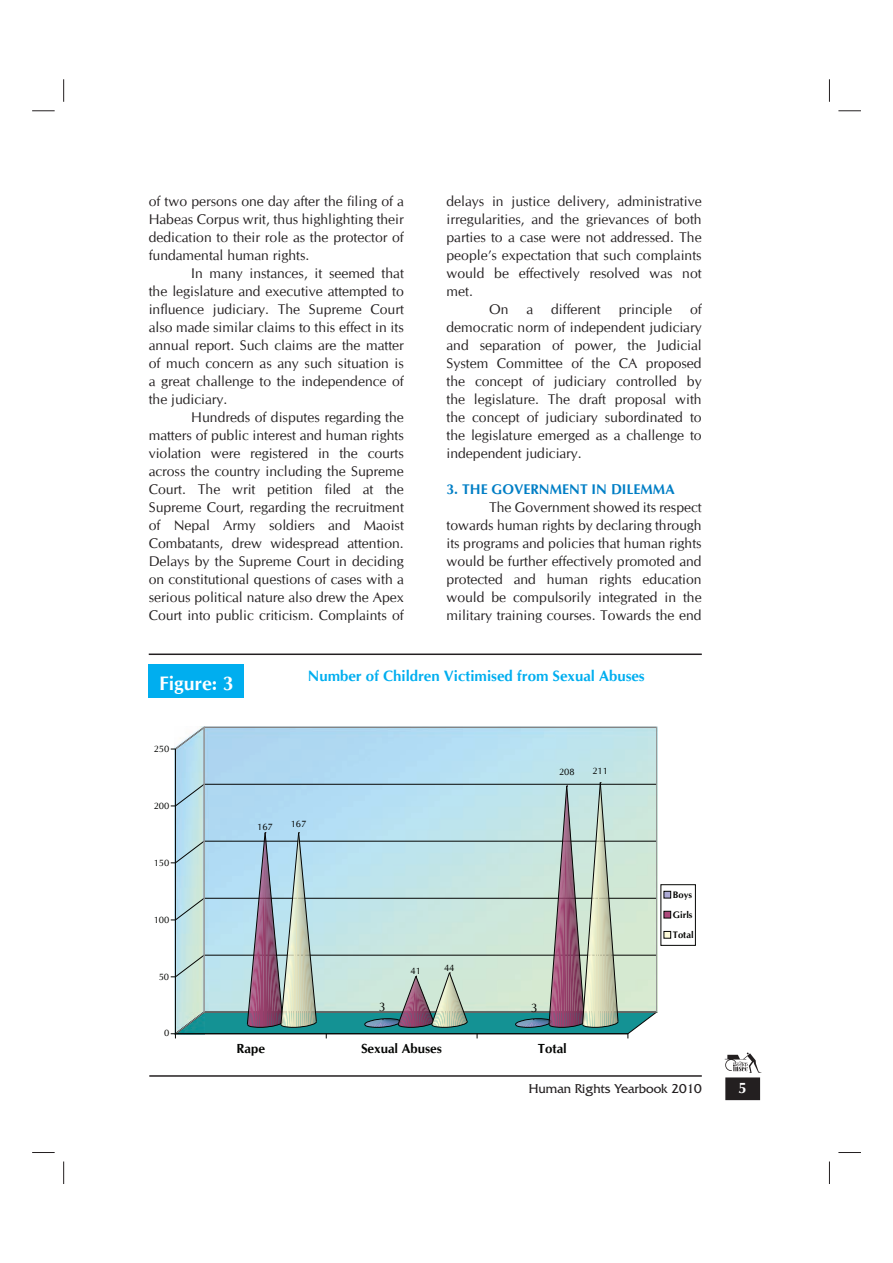
<style>
.page{position:relative;width:893px;height:1263px;background:#fff}
.page>*{position:absolute;margin:0;border:0;box-sizing:border-box;transform-origin:0 0}
.t1{font:700 19.5px "CG Omega";color:#fff}
.t2{font:700 15px "CG Omega";color:#00aeef}
.t3{font:700 15px "CG Omega";color:#fff}
.t4{font:14.1px/18px "CG Omega";color:#231f20;text-align:justify}
.t5{font:700 14.1px "CG Omega";color:#007ec5}
.t6{font:13.5px "Friz Quadrata";color:#231f20}
.t7{font:700 13.2px "CG Omega";color:#040503}
.t8{font:12.45px "CG Omega";color:#040503}
.t9{font:9.45px "CG Omega";color:#040503}
.t10{font:700 9.45px/20.1px "CG Omega";color:#040503}
</style>
<div class="page">
<hr style="left:149px;top:1075px;width:552px;height:2px;background:#231f20">
<div style="left:726px;top:1078px;width:33px;height:21px;background:#231f20"></div>
<div style="left:725px;top:1077px;width:35px;height:23px;border:2px solid #231f20"></div>
<svg style="left:724px;top:1053px;width:37px;height:20px"></svg>
<svg style="left:171px;top:726px;width:485px;height:312px;background:#b2ced3"></svg>
<div style="left:664px;top:891px;width:6px;height:7px;background:#acaad4"></div>
<div style="left:663px;top:891px;width:7px;height:7px;border:1px solid #040503"></div>
<div style="left:664px;top:911px;width:6px;height:7px;background:#ad497b"></div>
<div style="left:663px;top:911px;width:7px;height:7px;border:1px solid #040503"></div>
<div style="left:664px;top:931px;width:6px;height:7px;background:#fcfad8"></div>
<div style="left:149px;top:664px;width:95px;height:34px;background:#00aeef"></div>
<hr style="left:149px;top:654px;width:552px;height:1px;background:#231f20">
<svg style="left:32px;top:111px;width:23px;height:1px"></svg>
<svg style="left:838px;top:111px;width:22px;height:1px"></svg>
<svg style="left:32px;top:1152px;width:23px;height:1px"></svg>
<svg style="left:838px;top:1152px;width:22px;height:1px"></svg>
<svg style="left:63px;top:79px;width:1px;height:23px"></svg>
<svg style="left:63px;top:1162px;width:1px;height:22px"></svg>
<svg style="left:829px;top:79px;width:1px;height:23px"></svg>
<svg style="left:829px;top:1162px;width:1px;height:22px"></svg>
<p class="t4" style="left:149px;top:192px;width:257px">of two persons one day after the filing of a</p>
<p class="t4" style="left:149px;top:210px;width:256px">Habeas Corpus writ, thus highlighting their</p>
<p class="t4" style="left:149px;top:228px;width:256px">dedication to their role as the protector of</p>
<p class="t4" style="left:149px;top:246px;width:162px">fundamental human rights.</p>
<p class="t4" style="left:191px;top:264px;width:214px">In many instances, it seemed that</p>
<p class="t4" style="left:149px;top:282px;width:256px">the legislature and executive attempted to</p>
<p class="t4" style="left:149px;top:300px;width:257px">influence judiciary. The Supreme Court</p>
<p class="t4" style="left:149px;top:318px;width:256px">also made similar claims to this effect in its</p>
<p class="t4" style="left:149px;top:336px;width:256px">annual report. Such claims are the matter</p>
<p class="t4" style="left:149px;top:354px;width:256px">of much concern as any such situation is</p>
<p class="t4" style="left:149px;top:372px;width:256px">a great challenge to the independence of</p>
<p class="t4" style="left:149px;top:390px;width:80px">the judiciary.</p>
<p class="t4" style="left:191px;top:408px;width:214px">Hundreds of disputes regarding the</p>
<p class="t4" style="left:149px;top:426px;width:256px">matters of public interest and human rights</p>
<p class="t4" style="left:149px;top:444px;width:256px">violation were registered in the courts</p>
<p class="t4" style="left:149px;top:462px;width:256px">across the country including the Supreme</p>
<p class="t4" style="left:149px;top:480px;width:257px">Court. The writ petition filed at the</p>
<p class="t4" style="left:149px;top:498px;width:257px">Supreme Court, regarding the recruitment</p>
<p class="t4" style="left:149px;top:516px;width:257px">of Nepal Army soldiers and Maoist</p>
<p class="t4" style="left:149px;top:534px;width:256px">Combatants, drew widespread attention.</p>
<p class="t4" style="left:149px;top:552px;width:256px">Delays by the Supreme Court in deciding</p>
<p class="t4" style="left:149px;top:570px;width:256px">on constitutional questions of cases with a</p>
<p class="t4" style="left:149px;top:588px;width:256px">serious political nature also drew the Apex</p>
<p class="t4" style="left:149px;top:606px;width:256px">Court into public criticism. Complaints of</p>
<p class="t4" style="left:446px;top:192px;width:256px">delays in justice delivery, administrative</p>
<p class="t4" style="left:446px;top:210px;width:256px">irregularities, and the grievances of both</p>
<p class="t4" style="left:446px;top:228px;width:256px">parties to a case were not addressed. The</p>
<p class="t4" style="left:446px;top:246px;width:256px">people’s expectation that such complaints</p>
<p class="t4" style="left:446px;top:264px;width:256px">would be effectively resolved was not</p>
<p class="t4" style="left:446px;top:282px;width:28px">met.</p>
<p class="t4" style="left:489px;top:300px;width:21px">On</p>
<p class="t4" style="left:526px;top:300px;width:8px">a</p>
<p class="t4" style="left:551px;top:300px;width:51px">different</p>
<p class="t4" style="left:618px;top:300px;width:55px">principle</p>
<p class="t4" style="left:446px;top:300px;width:257px;text-indent:243px">of democratic norm of independent judiciary and separation of power, the Judicial System Committee of the CA proposed the concept of judiciary controlled by the legislature. The draft proposal with the concept of judiciary subordinated to the legislature emerged as a challenge to independent judiciary.</p>
<p class="t5" style="left:446px;top:481px;width:230px">3. THE GOVERNMENT IN DILEMMA</p>
<p class="t4" style="left:489px;top:498px;width:214px">The Government showed its respect</p>
<p class="t4" style="left:446px;top:516px;width:256px">towards human rights by declaring through</p>
<p class="t4" style="left:446px;top:534px;width:256px">its programs and policies that human rights</p>
<p class="t4" style="left:446px;top:552px;width:256px">would be further effectively promoted and</p>
<p class="t4" style="left:446px;top:570px;width:256px">protected and human rights education</p>
<p class="t4" style="left:446px;top:588px;width:256px">would be compulsorily integrated in the</p>
<p class="t4" style="left:446px;top:606px;width:256px">military training courses. Towards the end</p>
<p class="t1" style="left:159px;top:671px;width:76px">Figure: 3</p>
<p class="t2" style="left:308px;top:667px;width:338px">Number of Children Victimised from Sexual Abuses</p>
<p class="t9" style="left:154px;top:743px;width:17px">250</p>
<p class="t9" style="left:154px;top:800px;width:17px">200</p>
<p class="t9" style="left:154px;top:857px;width:17px">150</p>
<p class="t9" style="left:154px;top:914px;width:17px">100</p>
<p class="t9" style="left:159px;top:971px;width:12px">50</p>
<p class="t9" style="left:164px;top:1028px;width:7px">0</p>
<p class="t9" style="left:257px;top:821px;width:17px">167</p>
<p class="t9" style="left:291px;top:818px;width:17px">167</p>
<p class="t8" style="left:379px;top:999px;width:8px">3</p>
<p class="t9" style="left:410px;top:965px;width:12px">41</p>
<p class="t9" style="left:444px;top:962px;width:12px">44</p>
<p class="t9" style="left:559px;top:766px;width:17px">208</p>
<p class="t9" style="left:592px;top:765px;width:17px">211</p>
<p class="t8" style="left:531px;top:1000px;width:8px">3</p>
<p class="t7" style="left:236px;top:1041px;width:30px">Rape</p>
<p class="t7" style="left:361px;top:1041px;width:82px">Sexual Abuses</p>
<p class="t7" style="left:537px;top:1041px;width:31px">Total</p>
<p class="t10" style="left:673px;top:885px;width:22px">Boys<br>Girls<br>Total</p>
<p class="t6" style="left:528px;top:1083px;width:174px">Human Rights Yearbook 2010</p>
<p class="t3" style="left:738px;top:1079px;width:10px">5</p>
</div>
